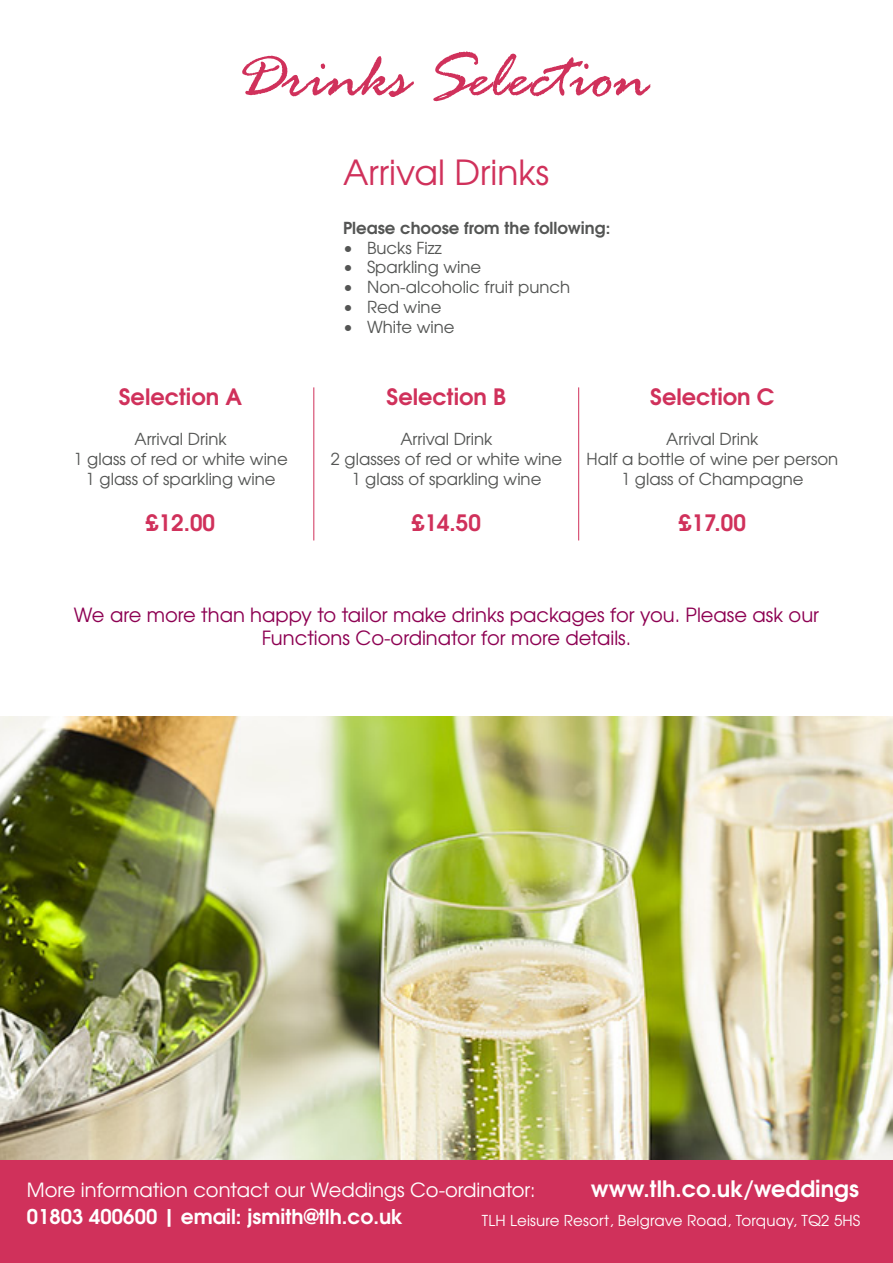
<style>
.page{position:relative;width:893px;height:1263px;background:#fff}
.page>*{position:absolute;margin:0;border:0;box-sizing:border-box;transform-origin:0 0}
.t1{font:italic 69px "Rage";letter-spacing:-.01em;color:#d0315b}
.t2{font:34.5px "Te X Gyre Adventor";color:#d0315b}
.t3{font:700 22.5px "Te X Gyre Adventor";color:#d0315b}
.t4{font:700 22.5px "Te X Gyre Adventor";color:#fff}
.t5{font:700 20.25px "Te X Gyre Adventor";color:#fff}
.t6{font:19.5px/23.4px "Te X Gyre Adventor";color:#8d0052;text-align:center}
.t7{font:19.5px "Te X Gyre Adventor";color:#fff}
.t8{font:16.5px/19.8px "Te X Gyre Adventor";color:#545554;text-align:center}
.t9{font:700 16.5px "Te X Gyre Adventor";color:#545554}
.t10{font:15px "Te X Gyre Adventor";letter-spacing:.01em;color:#fff}
</style>
<div class="page">
<img style="left:0;top:716px;width:893px;height:445px">
<hr style="left:313px;top:387px;width:1px;height:153px;background:#d0315b">
<hr style="left:578px;top:387px;width:1px;height:153px;background:#d0315b">
<div style="left:0;top:1161px;width:893px;height:102px;background:#d0315b"></div>
<p class="t1" style="left:236px;top:40px;width:416px">Drinks Selection</p>
<p class="t3" style="left:119px;top:377px;width:125px">Selection A</p>
<p class="t8" style="left:73px;top:428px;width:216px">Arrival Drink<br>1 glass of red or white wine<br>1 glass of sparkling wine</p>
<p class="t3" style="left:146px;top:503px;width:71px">£12.00</p>
<p class="t2" style="left:343px;top:145px;width:208px">Arrival Drinks</p>
<p class="t9" style="left:343px;top:213px;width:269px">Please choose from the following:</p>
<p class="t8" style="left:343px;top:237px;width:100px">• Bucks Fizz</p>
<p class="t8" style="left:343px;top:256px;width:140px">• Sparkling wine</p>
<p class="t8" style="left:343px;top:276px;width:229px">• Non-alcoholic fruit punch</p>
<p class="t8" style="left:343px;top:296px;width:100px">• Red wine</p>
<p class="t8" style="left:343px;top:316px;width:113px">• White wine</p>
<p class="t3" style="left:387px;top:377px;width:121px">Selection B</p>
<p class="t8" style="left:331px;top:428px;width:233px">Arrival Drink<br>2 glasses of red or white wine<br>1 glass of sparkling wine</p>
<p class="t3" style="left:412px;top:503px;width:71px">£14.50</p>
<p class="t3" style="left:650px;top:377px;width:126px">Selection C</p>
<p class="t8" style="left:586px;top:428px;width:253px">Arrival Drink<br>Half a bottle of wine per person<br>1 glass of Champagne</p>
<p class="t3" style="left:679px;top:503px;width:69px">£17.00</p>
<p class="t6" style="left:74px;top:602px;width:747px">We are more than happy to tailor make drinks packages for you. Please ask our<br>Functions Co-ordinator for more details.</p>
<p class="t7" style="left:27px;top:1174px;width:510px">More information contact our Weddings Co-ordinator:</p>
<p class="t4" style="left:591px;top:1169px;width:270px">www.tlh.co.uk/weddings</p>
<p class="t5" style="left:27px;top:1198px;width:378px">01803 400600 | email: jsmith@tlh.co.uk</p>
<p class="t10" style="left:482px;top:1208px;width:380px">TLH Leisure Resort, Belgrave Road, Torquay, TQ2 5HS</p>
</div>
